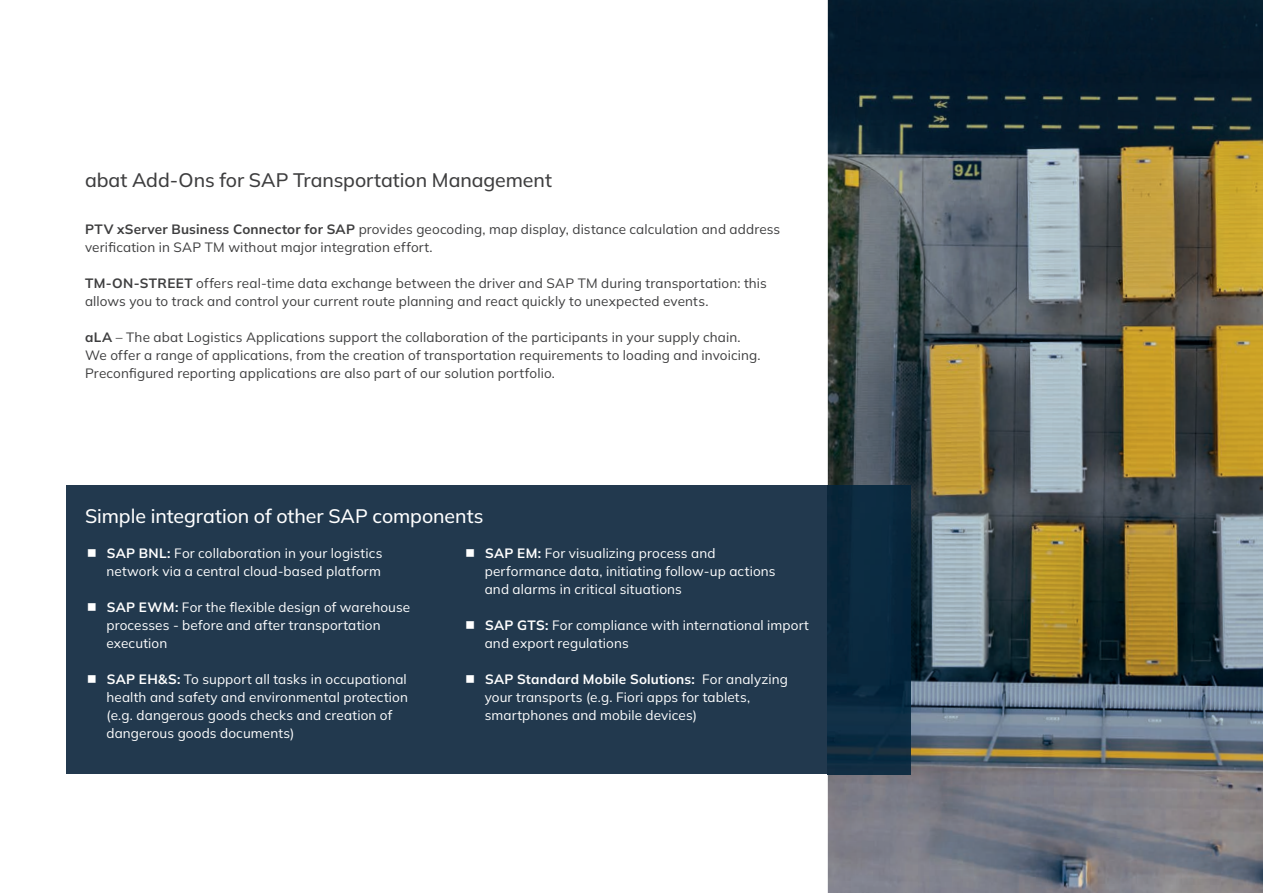
<style>
.page{position:relative;width:1263px;height:893px;background:#fff}
.page>*{position:absolute;margin:0;border:0;box-sizing:border-box;transform-origin:0 0}
.t1{font:500 19.5px "Mulish";letter-spacing:-.005em;color:#3e3e3f}
.t2{font:500 19.5px "Mulish";letter-spacing:-.005em;color:#fff}
.t3{font:13.5px/18px "Mulish";letter-spacing:.01em;color:#fff}
.t4{font:13.5px/18px "Mulish";letter-spacing:.01em;color:#3e3e3f}
.s1{font-weight:700}
</style>
<div class="page">
<img style="left:828px;top:0;width:435px;height:893px">
<div style="left:66px;top:486px;width:762px;height:288px;background:#22394e"></div>
<img style="left:828px;top:486px;width:82px;height:288px">
<h1 class="t1" style="left:85px;top:166px;width:468px">abat Add-Ons for SAP Transportation Management</h1>
<p class="t4" style="left:85px;top:220px;width:697px"><span class="s1">PTV xServer Business Connector for SAP</span> provides geocoding, map display, distance calculation and address verification in SAP TM without major integration effort.</p>
<p class="t4" style="left:85px;top:274px;width:683px"><span class="s1">TM-ON-STREET</span> offers real-time data exchange between the driver and SAP TM during transportation: this allows you to track and control your current route planning and react quickly to unexpected events.</p>
<p class="t4" style="left:85px;top:328px;width:677px"><span class="s1">aLA</span> – The abat Logistics Applications support the collaboration of the participants in your supply chain.<br>We offer a range of applications, from the creation of transportation requirements to loading and invoicing.<br>Preconfigured reporting applications are also part of our solution portfolio.</p>
<h1 class="t2" style="left:85px;top:502px;width:400px">Simple integration of other SAP components</h1>
<p class="t3" style="left:106px;top:544px;width:277px"><span class="s1">SAP BNL:</span> For collaboration in your logistics network via a central cloud-based platform</p>
<p class="t3" style="left:106px;top:598px;width:305px"><span class="s1">SAP EWM:</span> For the flexible design of warehouse processes - before and after transportation execution</p>
<p class="t3" style="left:106px;top:670px;width:303px"><span class="s1">SAP EH&amp;S:</span> To support all tasks in occupational health and safety and environmental protection (e.g. dangerous goods checks and creation of dangerous goods documents)</p>
<p class="t3" style="left:485px;top:544px;width:292px"><span class="s1">SAP EM:</span> For visualizing process and performance data, initiating follow-up actions and alarms in critical situations</p>
<p class="t3" style="left:485px;top:616px;width:326px"><span class="s1">SAP GTS:</span> For compliance with international import and export regulations</p>
<p class="t3" style="left:485px;top:670px;width:305px"><span class="s1">SAP Standard Mobile Solutions:</span> For analyzing your transports (e.g. Fiori apps for tablets, smartphones and mobile devices)</p>
</div>
